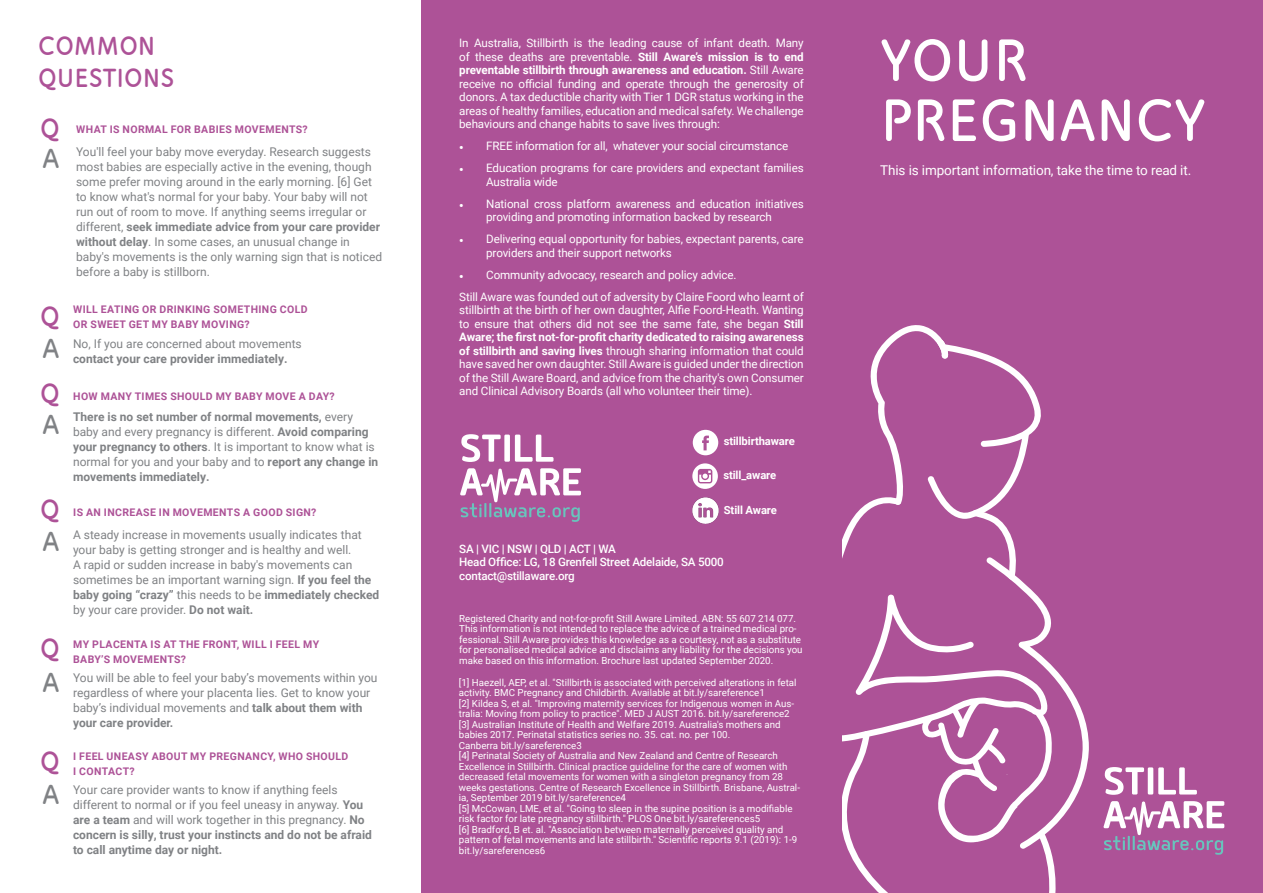
<style>
.page{position:relative;width:1263px;height:893px;background:#fff}
.page>*{position:absolute;margin:0;border:0;box-sizing:border-box;transform-origin:0 0}
.Article_header{font:800 64.5px "Speak";color:#fff}
.Article_header-2{font:800 30px "Speak";color:#ad5297}
.Article_header-3{font:800 30px "Speak";color:#808285}
.Article_header-4{font:800 28.5px "Speak";color:#ad5297}
.t1{font:13.5px "Roboto";letter-spacing:-.01em;color:#fff}
.t2{font:12px/15px "Roboto";color:#808285}
.t3{font:700 12px/15px "Roboto";color:#808285}
.t4{font:11.7px/13.5px "Roboto";letter-spacing:-.01em;color:#fff;text-align:justify}
.t5{font:500 11.7px "Roboto";letter-spacing:-.02em;color:#fff}
.t6{font:700 11.25px "Roboto";letter-spacing:-.01em;color:#fff}
.Myths_question{font:700 10.5px/15px "Roboto";letter-spacing:.035em;color:#ad5297}
.t7{font:9.75px/10.5px "Roboto";color:#fff}
.s1{font-weight:700}
.s2{font-weight:400}
.s3{font-family:"Minion Pro"}
</style>
<div class="page">
<div style="left:421px;top:0;width:842px;height:893px;background:#ad5297"></div>
<svg style="left:1105px;top:767px;width:92px;height:28px"></svg>
<svg style="left:1103px;top:801px;width:121px;height:54px"></svg>
<svg style="left:842px;top:325px;width:247px;height:568px"></svg>
<svg style="left:461px;top:434px;width:92px;height:28px"></svg>
<svg style="left:460px;top:468px;width:121px;height:54px"></svg>
<svg style="left:692px;top:463px;width:26px;height:26px"></svg>
<svg style="left:693px;top:430px;width:25px;height:25px"></svg>
<img style="left:692px;top:497px;width:27px;height:27px">
<p class="Article_header-4" style="left:38px;top:29px;width:119px">COMMON</p>
<p class="Article_header-4" style="left:38px;top:61px;width:138px">QUESTIONS</p>
<p class="Myths_question" style="left:76px;top:122px;width:233px">WHAT IS NORMAL FOR BABIES MOVEMENTS?</p>
<p class="t2" style="left:76px;top:144px;width:308px">You'll feel your baby move everyday. Research suggests most babies are especially active in the evening, though some prefer moving around in the early morning. [6] Get to know what's normal for your baby. Your baby will not run out of room to move. If anything seems irregular or different, <span class="s1">seek immediate advice from your care provider without delay</span>. In some cases, an unusual change in baby's movements is the only warning sign that is noticed before a baby is stillborn.</p>
<p class="Myths_question" style="left:73px;top:301px;width:236px">WILL EATING OR DRINKING SOMETHING COLD<br>OR SWEET GET MY BABY MOVING?</p>
<p class="t3" style="left:73px;top:336px;width:230px"><span class="s2">No, If you are concerned about movements </span>contact your care provider immediately.</p>
<p class="Myths_question" style="left:73px;top:388px;width:263px">HOW MANY TIMES SHOULD MY BABY MOVE A DAY?</p>
<p class="t3" style="left:73px;top:409px;width:307px">There is no set number of normal movements, <span class="s2">every baby and every pregnancy is different.</span> Avoid comparing your pregnancy to others<span class="s2">. It is important to know what is normal for you and your baby and to</span> report any change in movements immediately.</p>
<p class="Myths_question" style="left:73px;top:505px;width:245px">IS AN INCREASE IN MOVEMENTS A GOOD SIGN?</p>
<p class="Article_header-2" style="left:40px;top:111px;width:21px">Q</p>
<p class="Article_header-3" style="left:42px;top:140px;width:18px">A</p>
<p class="Article_header-2" style="left:40px;top:299px;width:21px">Q</p>
<p class="Article_header-3" style="left:42px;top:330px;width:18px">A</p>
<p class="Article_header-2" style="left:40px;top:375px;width:21px">Q</p>
<p class="Article_header-3" style="left:42px;top:407px;width:18px">A</p>
<p class="Article_header-2" style="left:40px;top:491px;width:21px">Q</p>
<p class="Article_header-3" style="left:42px;top:524px;width:18px">A</p>
<p class="t2" style="left:73px;top:527px;width:308px">A steady increase in movements usually indicates that your baby is getting stronger and is healthy and well.<br>A rapid or sudden increase in baby's movements can sometimes be an important warning sign. <span class="s1">If you feel the baby going “crazy”</span> this needs to be <span class="s1">immediately checked </span>by your care provider. <span class="s1">Do not wait.</span></p>
<p class="Article_header-2" style="left:40px;top:631px;width:21px">Q</p>
<p class="Article_header-3" style="left:42px;top:665px;width:18px">A</p>
<p class="Article_header-2" style="left:40px;top:744px;width:21px">Q</p>
<p class="Article_header-3" style="left:42px;top:777px;width:18px">A</p>
<p class="Myths_question" style="left:73px;top:636px;width:247px">MY PLACENTA IS AT THE FRONT, WILL I FEEL MY<br>BABY’S MOVEMENTS?</p>
<p class="t2" style="left:73px;top:670px;width:306px">You will be able to feel your baby’s movements within you regardless of where your placenta lies. Get to know your baby’s individual movements and <span class="s1">talk about them with your care provider.</span></p>
<p class="Myths_question" style="left:73px;top:748px;width:277px">I FEEL UNEASY ABOUT MY PREGNANCY, WHO SHOULD</p>
<p class="Myths_question" style="left:73px;top:763px;width:63px">I CONTACT?</p>
<p class="t2" style="left:73px;top:782px;width:300px">Your care provider wants to know if anything feels different to normal or if you feel uneasy in anyway. <span class="s1">You are a team</span> and will work together in this pregnancy. <span class="s1">No concern is silly, trust your instincts and do not be afraid to call anytime day or night.</span></p>
<p class="t4" style="left:459px;top:36px;width:346px">In Australia, Stillbirth is the leading cause of infant death. Many of these deaths are preventable. <span class="s1">Still Aware’s mission is to end preventable stillbirth through awareness and education.</span> Still Aware receive no official funding and operate through the generosity of donors. A tax deductible charity with Tier 1 DGR status working in the areas of healthy families, education and medical safety. We challenge behaviours and change habits to save lives through:</p>
<p class="t4" style="left:459px;top:139px;width:331px"><span class="s3">•</span> FREE information for all, whatever your social circumstance</p>
<p class="t4" style="left:486px;top:161px;width:319px;text-indent:-27px"><span class="s3">•</span> Education programs for care providers and expectant families<br>Australia wide</p>
<p class="t4" style="left:459px;top:196px;width:346px;text-align:center"><span class="s3">•</span> National cross platform awareness and education initiatives providing and promoting information backed by research</p>
<p class="t4" style="left:486px;top:232px;width:319px;text-indent:-27px"><span class="s3">•</span> Delivering equal opportunity for babies, expectant parents, care providers and their support networks</p>
<p class="t4" style="left:459px;top:267px;width:279px"><span class="s3">•</span> Community advocacy, research and policy advice.</p>
<p class="t4" style="left:459px;top:289px;width:346px">Still Aware was founded out of adversity by Claire Foord who learnt of stillbirth at the birth of her own daughter, Alfie Foord-Heath. Wanting to ensure that others did not see the same fate, she began <span class="s1">Still Aware; the first not-for-profit charity dedicated to raising awareness of stillbirth and saving lives</span> through sharing information that could have saved her own daughter. Still Aware is guided under the direction of the Still Aware Board, and advice from the charity's own Consumer and Clinical Advisory Boards (all who volunteer their time).</p>
<p class="t6" style="left:724px;top:433px;width:73px">stillbirthaware</p>
<p class="t6" style="left:723px;top:467px;width:54px">still_aware</p>
<p class="t6" style="left:724px;top:502px;width:55px">Still Aware</p>
<p class="t5" style="left:459px;top:540px;width:158px">SA | VIC | NSW | QLD | ACT | WA</p>
<p class="t5" style="left:459px;top:554px;width:266px">Head Office: LG, 18 Grenfell Street Adelaide, SA 5000</p>
<p class="t5" style="left:459px;top:567px;width:117px">contact@stillaware.org</p>
<p class="t7" style="left:459px;top:612px;width:345px">Registered Charity and not-for-profit Still Aware Limited. ABN: 55 607 214 077.<br>This information is not intended to replace the advice of a trained medical pro&shy;fessional. Still Aware provides this knowledge as a courtesy, not as a substitute for personalised medical advice and disclaims any liability for the decisions you make based on this information. Brochure last updated September 2020.</p>
<p class="t7" style="left:459px;top:676px;width:339px">[1] Haezell, AEP, et al. "Stillbirth is associated with perceived alterations in fetal activity. BMC Pregnancy and Childbirth. Available at bit.ly/sareference1</p>
<p class="t7" style="left:459px;top:697px;width:337px">[2] Kildea S, et al. "Improving maternity services for Indigenous women in Aus&shy;tralia: Moving from policy to practice". MED J AUST 2016. bit.ly/sareference2</p>
<p class="t7" style="left:459px;top:718px;width:323px">[3] Australian Institute of Health and Welfare 2019. Australia's mothers and babies 2017. Perinatal statistics series no. 35. cat. no. per 100.<br>Canberra bit.ly/sareference3</p>
<p class="t7" style="left:459px;top:750px;width:343px">[4] Perinatal Society of Australia and New Zealand and Centre of Research Excellence in Stillbirth. Clinical practice guideline for the care of women with decreased fetal movements for women with a singleton pregnancy from 28 weeks gestations. Centre of Research Excellence in Stillbirth. Brisbane, Austral&shy;ia, September 2019 bit.ly/sareference4</p>
<p class="t7" style="left:459px;top:802px;width:335px">[5] McCowan, LME, et al. "Going to sleep in the supine position is a modifiable risk factor for late pregnancy stillbirth." PLOS One bit.ly/sareferences5</p>
<p class="t7" style="left:459px;top:823px;width:340px">[6] Bradford, B et. al. "Association between maternally perceived quality and pattern of fetal movements and late stillbirth." Scientific reports 9.1 (2019): 1-9 bit.ly/sareferences6</p>
<p class="Article_header" style="left:880px;top:22px;width:149px">YOUR</p>
<p class="Article_header" style="left:880px;top:82px;width:327px">PREGNANCY</p>
<p class="t1" style="left:880px;top:161px;width:312px">This is important information, take the time to read it.</p>
</div>
